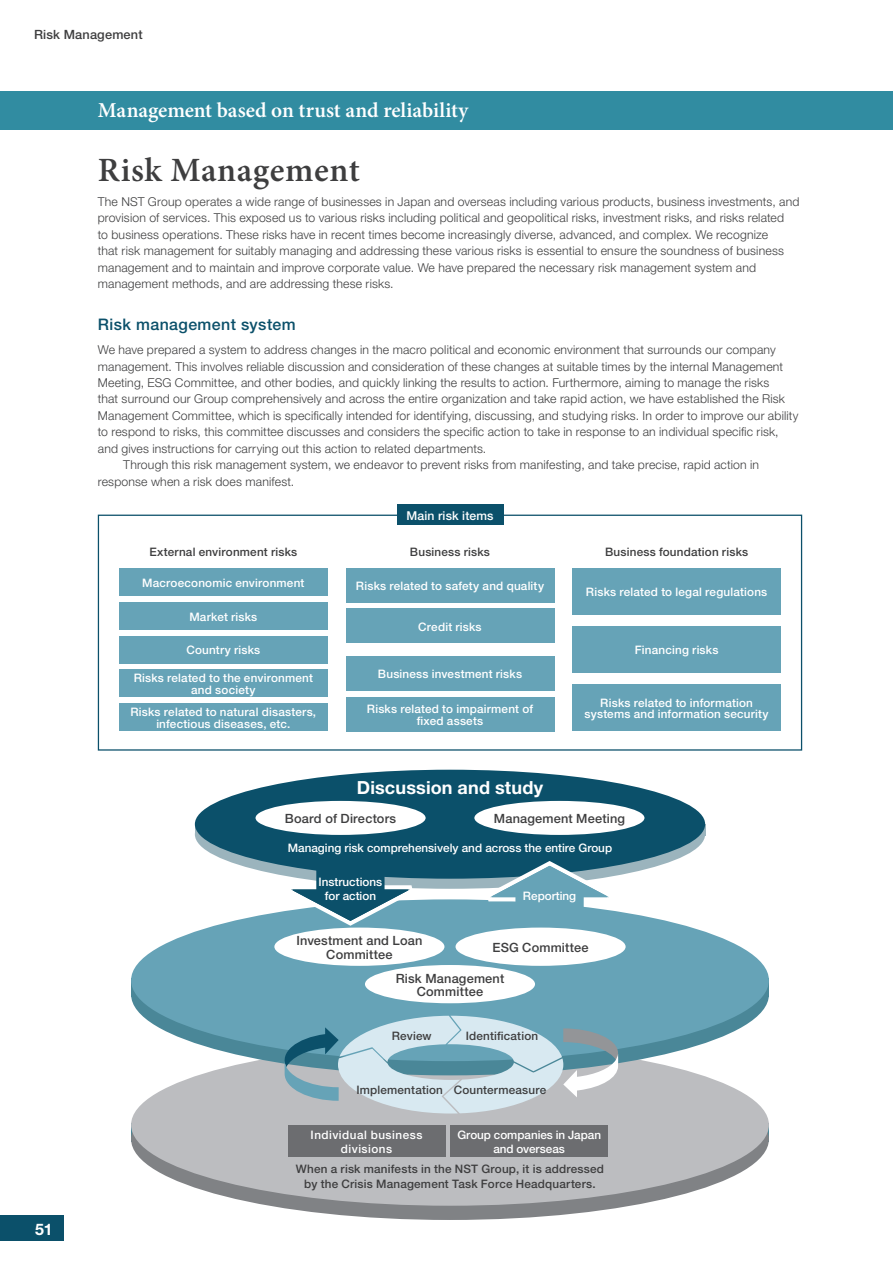
<style>
.page{position:relative;width:893px;height:1263px;background:#fff}
.page>*{position:absolute;margin:0;border:0;box-sizing:border-box;transform-origin:0 0}
.t1{font:600 34.05px "Minion Pro";letter-spacing:.015em;color:#3e3e3f}
.t2{font:600 21.3px "Minion Pro";letter-spacing:-.005em;color:#fff}
.t3{font:700 18px "Helvetica Neue LT Std";letter-spacing:.01em;color:#fff}
.t4{font:500 15.9px "Helvetica Neue LT Std";letter-spacing:.025em;color:#0b506a}
.t5{font:700 15.9px "Helvetica Neue LT Std";color:#fff}
.t6{font:500 12.75px/13.8px "Helvetica Neue LT Std";letter-spacing:.015em;color:#3e3e3f;text-align:center}
.t7{font:300 12.15px/16.5px "Helvetica Neue LT Std";letter-spacing:.015em;color:#3e3e3f}
.t8{font:500 12.15px "Helvetica Neue LT Std";letter-spacing:.015em;color:#fff}
.t9{font:500 11.7px/11.7px "Helvetica Neue LT Std";letter-spacing:.015em;color:#fff;text-align:center}
.t10{font:500 11.7px/14.9px "Helvetica Neue LT Std";letter-spacing:.015em;color:#3e3e3f;text-align:center}
.t11{font:500 11.7px/13.8px "Helvetica Neue LT Std";letter-spacing:-.005em;color:#fff;text-align:center}
.t12{font:500 11.7px/13.8px "Helvetica Neue LT Std";letter-spacing:.04em;color:#fff;text-align:center}
</style>
<div class="page">
<div style="left:131px;top:1058px;width:638px;height:162px;background:#808285;border-radius:50%"></div>
<div style="left:131px;top:1044px;width:638px;height:162px;background:#bcbdc0;border-radius:50%"></div>
<div style="left:195px;top:780px;width:510px;height:109px;background:#9bb4bd;border-radius:50%"></div>
<div style="left:195px;top:770px;width:510px;height:109px;background:#0b506a;border-radius:50%"></div>
<div style="left:131px;top:914px;width:638px;height:161px;background:#4a8798;border-radius:50%"></div>
<div style="left:98px;top:515px;width:704px;height:236px;border:1px solid #0b506a"></div>
<div style="left:346px;top:568px;width:208px;height:34px;background:#66a3b7"></div>
<div style="left:346px;top:609px;width:208px;height:34px;background:#66a3b7"></div>
<div style="left:346px;top:697px;width:208px;height:34px;background:#66a3b7"></div>
<div style="left:346px;top:656px;width:208px;height:34px;background:#66a3b7"></div>
<div style="left:572px;top:568px;width:209px;height:47px;background:#66a3b7"></div>
<div style="left:572px;top:626px;width:209px;height:47px;background:#66a3b7"></div>
<div style="left:572px;top:684px;width:209px;height:47px;background:#66a3b7"></div>
<div style="left:119px;top:568px;width:209px;height:28px;background:#66a3b7"></div>
<div style="left:119px;top:602px;width:209px;height:27px;background:#66a3b7"></div>
<div style="left:119px;top:669px;width:209px;height:28px;background:#66a3b7"></div>
<div style="left:119px;top:636px;width:209px;height:27px;background:#66a3b7"></div>
<div style="left:119px;top:703px;width:209px;height:28px;background:#66a3b7"></div>
<div style="left:397px;top:504px;width:106px;height:21px;background:#0b506a"></div>
<div style="left:256px;top:801px;width:170px;height:34px;background:#fff;border-radius:50%"></div>
<div style="left:474px;top:801px;width:170px;height:34px;background:#fff;border-radius:50%"></div>
<div style="left:131px;top:899px;width:638px;height:162px;background:#66a3b7;border-radius:50%"></div>
<svg style="left:483px;top:861px;width:133px;height:50px"></svg>
<div style="left:365px;top:965px;width:170px;height:38px;background:#fff;border-radius:50%"></div>
<div style="left:274px;top:927px;width:170px;height:39px;background:#fff;border-radius:50%"></div>
<div style="left:455px;top:927px;width:171px;height:39px;background:#fff;border-radius:50%"></div>
<svg style="left:284px;top:865px;width:133px;height:64px"></svg>
<div style="left:288px;top:1125px;width:157px;height:32px;background:#6c6d70"></div>
<div style="left:451px;top:1125px;width:157px;height:32px;background:#6c6d70"></div>
<div style="left:0;top:91px;width:893px;height:39px;background:#318ca1"></div>
<svg style="left:279px;top:1016px;width:339px;height:97px"></svg>
<div style="left:0;top:1215px;width:64px;height:26px;background:#0b506a"></div>
<p class="t6" style="left:34px;top:28px;width:110px">Risk Management</p>
<h2 class="t2" style="left:98px;top:96px;width:372px">Management based on trust and reliability</h2>
<h1 class="t1" style="left:98px;top:147px;width:264px">Risk Management</h1>
<p class="t7" style="left:98px;top:193px;width:703px">The NST Group operates a wide range of businesses in Japan and overseas including various products, business investments, and provision of services. This exposed us to various risks including political and geopolitical risks, investment risks, and risks related<br>to business operations. These risks have in recent times become increasingly diverse, advanced, and complex. We recognize<br>that risk management for suitably managing and addressing these various risks is essential to ensure the soundness of business management and to maintain and improve corporate value. We have prepared the necessary risk management system and management methods, and are addressing these risks.</p>
<h3 class="t4" style="left:98px;top:314px;width:199px">Risk management system</h3>
<p class="t7" style="left:98px;top:341px;width:680px">We have prepared a system to address changes in the macro political and economic environment that surrounds our company</p>
<p class="t7" style="left:98px;top:358px;width:687px">management. This involves reliable discussion and consideration of these changes at suitable times by the internal Management</p>
<p class="t7" style="left:98px;top:374px;width:673px">Meeting, ESG Committee, and other bodies, and quickly linking the results to action. Furthermore, aiming to manage the risks</p>
<p class="t7" style="left:98px;top:391px;width:689px">that surround our Group comprehensively and across the entire organization and take rapid action, we have established the Risk</p>
<p class="t7" style="left:98px;top:407px;width:702px">Management Committee, which is specifically intended for identifying, discussing, and studying risks. In order to improve our ability</p>
<p class="t7" style="left:98px;top:424px;width:682px">to respond to risks, this committee discusses and considers the specific action to take in response to an individual specific risk,</p>
<p class="t7" style="left:98px;top:440px;width:390px">and gives instructions for carrying out this action to related departments.</p>
<p class="t7" style="left:123px;top:457px;width:637px">Through this risk management system, we endeavor to prevent risks from manifesting, and take precise, rapid action in</p>
<p class="t7" style="left:98px;top:473px;width:198px">response when a risk does manifest.</p>
<p class="t8" style="left:406px;top:508px;width:89px">Main risk items</p>
<p class="t10" style="left:149px;top:544px;width:149px">External environment risks</p>
<p class="t9" style="left:142px;top:576px;width:164px">Macroeconomic environment</p>
<p class="t9" style="left:189px;top:610px;width:70px">Market risks</p>
<p class="t10" style="left:410px;top:544px;width:82px">Business risks</p>
<p class="t9" style="left:356px;top:580px;width:190px">Risks related to safety and quality</p>
<p class="t9" style="left:418px;top:621px;width:65px">Credit risks</p>
<p class="t10" style="left:605px;top:544px;width:144px">Business foundation risks</p>
<p class="t9" style="left:586px;top:586px;width:183px">Risks related to legal regulations</p>
<p class="t9" style="left:186px;top:644px;width:75px">Country risks</p>
<p class="t9" style="left:635px;top:644px;width:85px">Financing risks</p>
<p class="t9" style="left:134px;top:672px;width:181px">Risks related to the environment and society</p>
<p class="t9" style="left:130px;top:706px;width:187px">Risks related to natural disasters, infectious diseases, etc.</p>
<p class="t9" style="left:378px;top:668px;width:146px">Business investment risks</p>
<p class="t9" style="left:367px;top:703px;width:168px">Risks related to impairment of fixed assets</p>
<p class="t9" style="left:585px;top:696px;width:186px">Risks related to information systems and information security</p>
<h3 class="t3" style="left:357px;top:776px;width:188px">Discussion and study</h3>
<p class="t6" style="left:285px;top:812px;width:113px">Board of Directors</p>
<p class="t6" style="left:494px;top:812px;width:133px">Management Meeting</p>
<p class="t9" style="left:288px;top:842px;width:326px">Managing risk comprehensively and across the entire Group</p>
<p class="t9" style="left:319px;top:875px;width:65px;line-height:13.8px">Instructions for action</p>
<p class="t9" style="left:523px;top:890px;width:55px">Reporting</p>
<p class="t6" style="left:296px;top:933px;width:127px">Investment and Loan<br>Committee</p>
<p class="t6" style="left:493px;top:940px;width:98px">ESG Committee</p>
<p class="t6" style="left:396px;top:971px;width:110px">Risk Management<br>Committee</p>
<p class="t10" style="left:392px;top:1028px;width:41px">Review</p>
<p class="t10" style="left:466px;top:1028px;width:74px">Identification</p>
<p class="t10" style="left:356px;top:1082px;width:88px">Implementation</p>
<p class="t10" style="left:454px;top:1082px;width:94px">Countermeasure</p>
<h3 class="t5" style="left:35px;top:1219px;width:19px">51</h3>
<p class="t12" style="left:311px;top:1127px;width:113px">Individual business divisions</p>
<p class="t11" style="left:457px;top:1127px;width:145px">Group companies in Japan and overseas</p>
<p class="t10" style="left:296px;top:1162px;width:310px">When a risk manifests in the NST Group, it is addressed by the Crisis Management Task Force Headquarters.</p>
</div>
